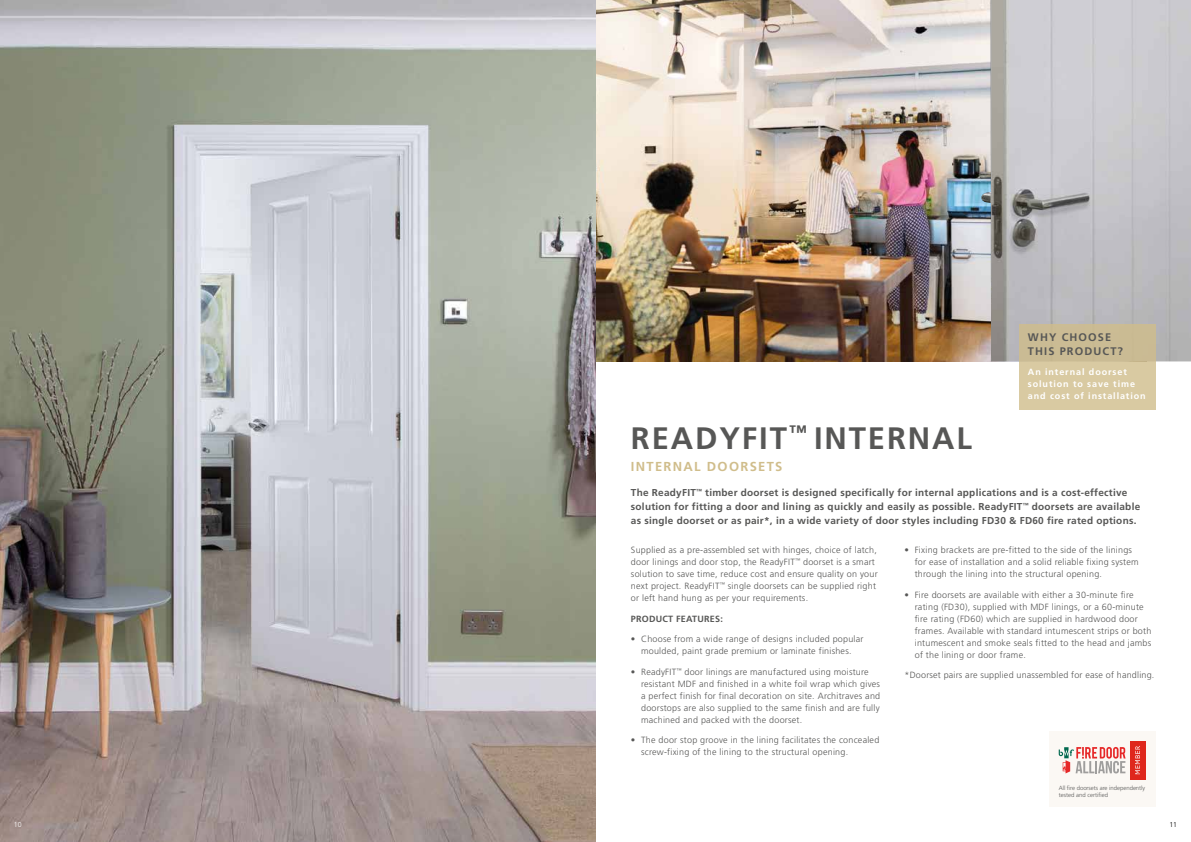
<style>
.page{position:relative;width:1191px;height:842px;background:#fff}
.page>*{position:absolute;margin:0;border:0;box-sizing:border-box;transform-origin:0 0}
.t1{font:700 31px "Frutiger LT Std";letter-spacing:.06em;color:#575756}
.t2{font:700 13px "Frutiger LT Std";letter-spacing:.1em;color:#d0bd8b}
.t3{font:700 11px/13.2px "Frutiger LT Std";letter-spacing:.1em;color:#575756}
.t4{font:700 10px/14px "Frutiger LT Std";letter-spacing:.025em;color:#575756}
.t5{font:300 9px/12px "Frutiger LT Std";letter-spacing:.025em;color:#575756}
.t6{font:700 9px/12px "Frutiger LT Std";letter-spacing:.1em;color:#fff}
.t7{font:700 9px "Frutiger LT Std";letter-spacing:.025em;color:#575756}
.t8{font:300 7px "Frutiger LT Std";color:#fff}
.t9{font:300 7px "Frutiger LT Std";color:#000}
.t10{font:300 6px/7px "Frutiger LT Std";letter-spacing:-.005em;color:#575756}
</style>
<div class="page">
<img style="left:595px;top:0;width:386px;height:361px">
<img style="left:981px;top:0;width:210px;height:361px">
<img style="left:0;top:0;width:595px;height:842px">
<div style="left:1019px;top:325px;width:136px;height:85px;background:linear-gradient(to right,#d3c49c,#d2c39c)"></div>
<div style="left:1048px;top:731px;width:107px;height:75px;background:#fbf8f4"></div>
<svg style="left:1058px;top:747px;width:67px;height:26px"></svg>
<div style="left:1129px;top:741px;width:16px;height:38px;background:#df271c"></div>
<svg style="left:1135px;top:746px;width:5px;height:28px"></svg>
<p class="t3" style="left:1028px;top:331px;width:97px">WHY CHOOSE<br>THIS PRODUCT?</p>
<p class="t6" style="left:1028px;top:366px;width:119px">An internal doorset solution to save time and cost of installation</p>
<h1 class="t1" style="left:631px;top:419px;width:342px">READYFIT<sup>™</sup> INTERNAL</h1>
<h2 class="t2" style="left:631px;top:459px;width:153px">INTERNAL DOORSETS</h2>
<p class="t4" style="left:631px;top:486px;width:511px">The ReadyFIT<sup>™</sup> timber doorset is designed specifically for internal applications and is a cost-effective solution for fitting a door and lining as quickly and easily as possible. ReadyFIT<sup>™</sup> doorsets are available as single doorset or as pair*, in a wide variety of door styles including FD30 &amp; FD60 fire rated options.</p>
<p class="t5" style="left:631px;top:544px;width:248px">Supplied as a pre-assembled set with hinges, choice of latch, door linings and door stop, the ReadyFIT<sup>™</sup> doorset is a smart solution to save time, reduce cost and ensure quality on your next project. ReadyFIT<sup>™</sup> single doorsets can be supplied right or left hand hung as per your requirements.</p>
<p class="t7" style="left:631px;top:613px;width:93px">PRODUCT FEATURES:</p>
<p class="t5" style="left:631px;top:633px;width:234px;text-align:center">• Choose from a wide range of designs included popular moulded, paint grade premium or laminate finishes.</p>
<p class="t5" style="left:641px;top:666px;width:241px;text-indent:-10px">• ReadyFIT<sup>™</sup> door linings are manufactured using moisture resistant MDF and finished in a white foil wrap which gives a perfect finish for final decoration on site. Architraves and doorstops are also supplied to the same finish and are fully machined and packed with the doorset.</p>
<p class="t5" style="left:641px;top:734px;width:240px;text-indent:-10px">• The door stop groove in the lining facilitates the concealed screw-fixing of the lining to the structural opening.</p>
<p class="t5" style="left:914px;top:544px;width:225px;text-indent:-10px">• Fixing brackets are pre-fitted to the side of the linings for ease of installation and a solid reliable fixing system through the lining into the structural opening.</p>
<p class="t5" style="left:914px;top:589px;width:238px;text-indent:-10px">• Fire doorsets are available with either a 30-minute fire rating (FD30), supplied with MDF linings, or a 60-minute fire rating (FD60) which are supplied in hardwood door frames. Available with standard intumescent strips or both intumescent and smoke seals fitted to the head and jambs of the lining or door frame.</p>
<p class="t5" style="left:904px;top:669px;width:251px">*Doorset pairs are supplied unassembled for ease of handling.</p>
<p class="t10" style="left:1058px;top:784px;width:88px">All fire doorsets are independently tested and certified</p>
<p class="t8" style="left:14px;top:820px;width:9px">10</p>
<p class="t9" style="left:1169px;top:820px;width:9px">11</p>
</div>
